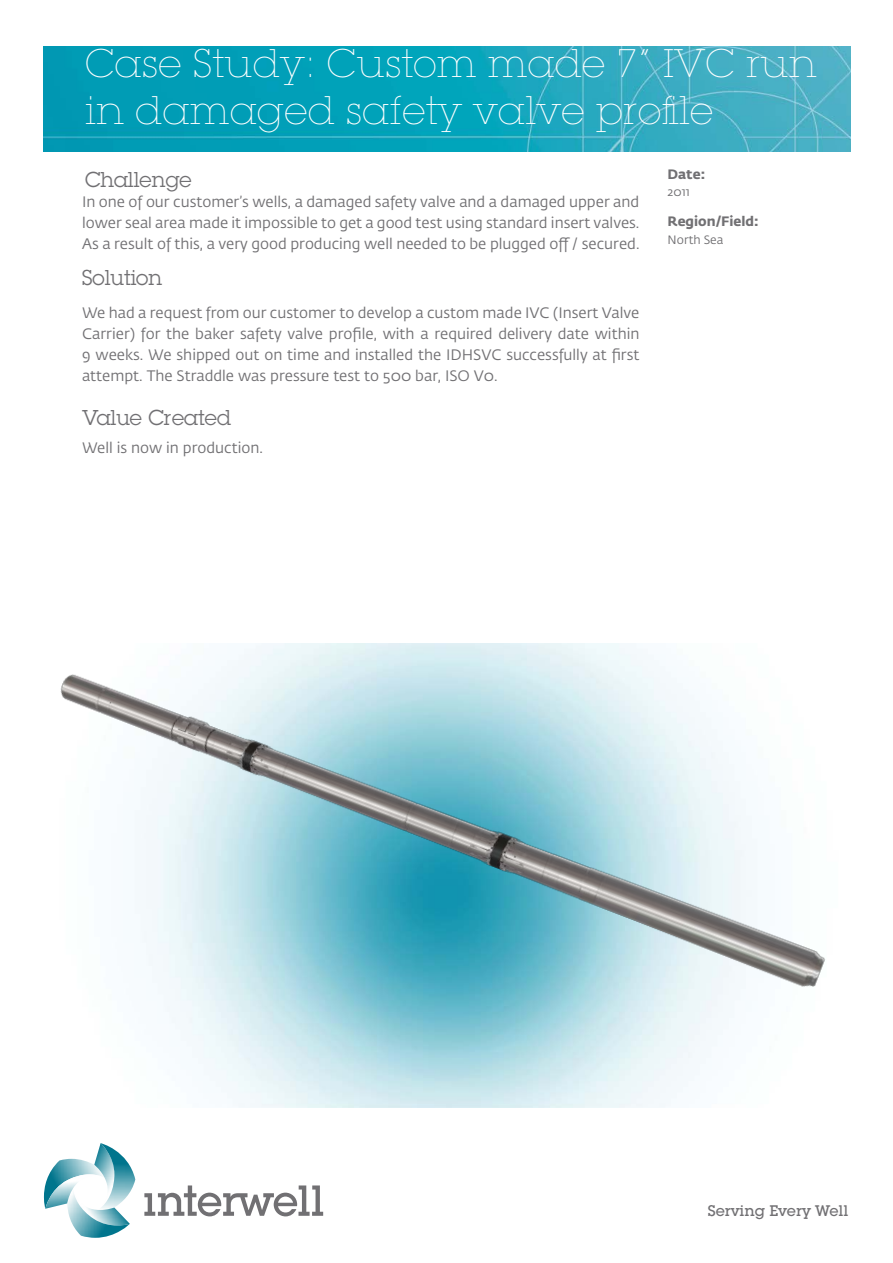
<style>
.page{position:relative;width:893px;height:1263px;background:#fff}
.page>*{position:absolute;margin:0;border:0;box-sizing:border-box;transform-origin:0 0}
.t1{font:200 39px/46.8px "Lubalin Graph Std";letter-spacing:.01em;color:#fff}
.t2{font:21px "Lubalin Graph Std";color:#717073}
.t3{font:15px/21px "Fedra Sans Std";color:#717073;text-align:justify}
.t4{font:500 15px "Lubalin Graph Std";color:#717073}
.t5{font:700 13.5px "Fedra Sans Std";color:#717073}
.t6{font:12px "Fedra Sans Std";color:#717073}
</style>
<div class="page">
<svg style="left:144px;top:1185px;width:179px;height:31px"></svg>
<img style="left:103px;top:1175px;width:32px;height:17px">
<img style="left:68px;top:1188px;width:62px;height:50px">
<img style="left:79px;top:1204px;width:51px;height:21px">
<img style="left:45px;top:1175px;width:57px;height:34px">
<img style="left:70px;top:1175px;width:14px;height:4px">
<img style="left:44px;top:47px;width:806px;height:104px">
<img style="left:49px;top:643px;width:777px;height:532px">
<h1 class="t1" style="left:85px;top:41px;width:733px">Case Study: Custom made 7” IVC run in damaged safety valve profile</h1>
<h2 class="t2" style="left:85px;top:167px;width:108px">Challenge</h2>
<p class="t3" style="left:82px;top:192px;width:559px">In one of our customer’s wells, a damaged safety valve and a damaged upper and lower seal area made it impossible to get a good test using standard insert valves.<br>As a result of this, a very good producing well needed to be plugged off / secured.</p>
<h2 class="t2" style="left:82px;top:265px;width:82px">Solution</h2>
<p class="t3" style="left:82px;top:303px;width:559px">We had a request from our customer to develop a custom made IVC (Insert Valve Carrier) for the baker safety valve profile, with a required delivery date within 9 weeks. We shipped out on time and installed the IDHSVC successfully at first attempt. The Straddle was pressure test to 500 bar, ISO V0.</p>
<h2 class="t2" style="left:82px;top:404px;width:150px">Value Created</h2>
<p class="t3" style="left:82px;top:438px;width:182px">Well is now in production.</p>
<p class="t5" style="left:668px;top:166px;width:39px">Date:</p>
<p class="t6" style="left:668px;top:185px;width:24px">2011</p>
<p class="t5" style="left:668px;top:213px;width:93px">Region/Field:</p>
<p class="t6" style="left:668px;top:233px;width:57px">North Sea</p>
<p class="t4" style="left:708px;top:1201px;width:142px">Serving Every Well</p>
</div>
